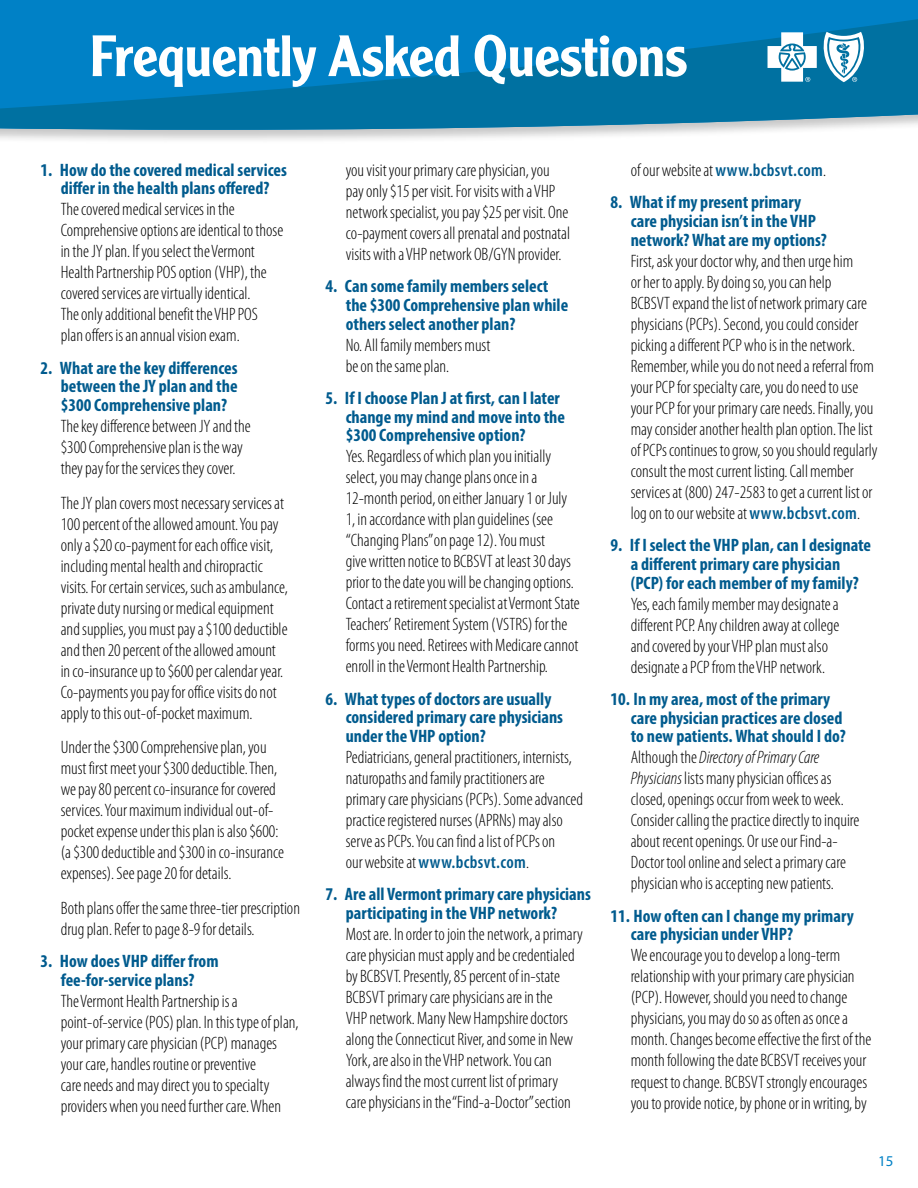
<style>
.page{position:relative;width:918px;height:1188px;background:#fff}
.page>*{position:absolute;margin:0;border:0;box-sizing:border-box;transform-origin:0 0}
.t1{font:500 57px "Clearface Gothic LT Std";letter-spacing:-.01em;color:#fff}
.t2{font:300 condensed 18px/21px "Myriad Pro";color:#000}
.t3{font:700 condensed 18px/18.8px "Myriad Pro";color:#005b8e}
.t4{font:15px "Myriad Pro";color:#0081c6}
.s1{font-weight:600;color:#005b8e}
.s2{font-style:italic}
</style>
<div class="page">
<div style="left:0;top:0;width:918px;height:145px;background:#000;opacity:.22"></div>
<div style="left:0;top:0;width:918px;height:17px;background:#0081c6"></div>
<svg style="left:0;top:17px;width:918px;height:113px;background:#087cb5"></svg>
<svg style="left:823px;top:32px;width:42px;height:50px"></svg>
<svg style="left:768px;top:32px;width:49px;height:50px"></svg>
<h1 class="t1" style="left:90px;top:21px;width:599px">Frequently Asked Questions</h1>
<p class="t3" style="left:40px;top:160px;width:248px;text-align:center">1. How do the covered medical services differ in the health plans offered?</p>
<p class="t2" style="left:61px;top:199px;width:224px">The covered medical services in the Comprehensive options are identical to those in the JY plan. If you select the Vermont Health Partnership POS option (VHP), the covered services are virtually identical.<br>The only additional benefit the VHP POS plan offers is an annual vision exam.</p>
<p class="t3" style="left:61px;top:358px;width:178px;text-align:justify;text-indent:-20px">2. What are the key differences between the JY plan and the $300 Comprehensive plan?</p>
<p class="t2" style="left:61px;top:416px;width:192px">The key difference between JY and the $300 Comprehensive plan is the way they pay for theservices they cover.</p>
<p class="t2" style="left:61px;top:493px;width:229px">The JY plan covers most necessary services at 100 percent of the allowed amount. You pay only a $20 co-payment for each office visit, including mental health and chiropractic visits. For certain services, such as ambulance, private duty nursing or medical equipment and supplies, you must pay a $100 deductible and then 20 percent of the allowed amount in co-insurance up to $600 per calendar year.<br>Co‑payments you pay for office visits do not apply tothis out-of-pocket maximum.</p>
<p class="t2" style="left:61px;top:737px;width:225px">Under the $300 Comprehensive plan, you must first meet your $300 deductible. Then, we pay 80percent co-insurance for covered services. Your maximum individual out-of&shy;pocket expense under this plan is also $600: (a $300 deductible and $300in co-insurance expenses). See page 20 for details.</p>
<p class="t2" style="left:61px;top:898px;width:241px">Both plans offer the same three-tier prescription drug plan. Refer to page 8-9 for details.</p>
<p class="t3" style="left:40px;top:951px;width:180px;text-align:center">3. How does VHP differ from fee-for-service plans?</p>
<p class="t2" style="left:61px;top:991px;width:239px">The Vermont Health Partnership is a point‑of‑service (POS) plan. In this type of plan, your primary care physician (PCP) manages your care, handles routine or preventive<br>care needs and may direct you to specialty providers when you need further care. When</p>
<p class="t2" style="left:346px;top:160px;width:226px">you visit your primary care physician, you pay only $15 per visit. For visits with a VHP network specialist, you pay $25 per visit. One co-payment covers all prenatal and postnatal visits with a VHP network OB/GYN provider.</p>
<p class="t3" style="left:346px;top:276px;width:224px;text-indent:-20px">4. Can some family members select the $300 Comprehensive plan while others select another plan?</p>
<p class="t2" style="left:346px;top:335px;width:146px">No. All family members must be on the sameplan.</p>
<p class="t3" style="left:346px;top:388px;width:221px;text-indent:-20px">5. If I choose Plan J at first, can I later change my mind and move into the $300 Comprehensive option?</p>
<p class="t2" style="left:346px;top:446px;width:236px">Yes. Regardless of which plan you initially select, you may change plans once in a 12-month period, on either January 1 or July 1, in accordance with plan guidelines (see “Changing Plans” on page 12). You must<br>give written notice toBCBSVT at least 30 days prior to the date you will be changing options.<br>Contact a retirement specialist at Vermont State Teachers’ Retirement System (VSTRS) for the forms you need. Retirees with Medicare cannot enroll in the Vermont Health Partnership.</p>
<p class="t3" style="left:346px;top:689px;width:219px;text-indent:-20px">6. What types of doctors are usually considered primary care physicians under the VHP option?</p>
<p class="t2" style="left:346px;top:747px;width:239px">Pediatricians, general practitioners, internists, naturopaths and family practitioners are primary care physicians (PCPs). Some advanced practice registered nurses (APRNs) may also serve as PCPs. You can find a list of PCPs on<br>our website at<span class="s1">www.bcbsvt.com</span>.</p>
<p class="t3" style="left:346px;top:885px;width:247px;text-indent:-20px">7. Are all Vermont primary care physicians participating in the VHP network?</p>
<p class="t2" style="left:346px;top:924px;width:239px">Most are. In order to join the network, a primary care physician must apply and be credentialed by BCBSVT. Presently, 85 percent of in-state BCBSVT primary care physicians are in the<br>VHP network. Many New Hampshire doctors along the Connecticut River, and some in New York, are also in the VHP network. You can always find the most current list of primary care physicians in the “Find-a-Doctor” section</p>
<p class="t2" style="left:631px;top:160px;width:197px">of our website at<span class="s1">www.bcbsvt.com</span>.</p>
<p class="t3" style="left:631px;top:193px;width:198px;text-indent:-20px">8. What if my present primary care physician isn’t in the VHP network? What are my options?</p>
<p class="t2" style="left:631px;top:251px;width:248px">First, ask your doctor why, and then urge him<br>or her to apply. By doing so, you can help<br>BCBSVT expand the list of network primary care physicians (PCPs). Second, you could consider picking a different PCP who is in the network.<br>Remember, while you do not need a referral from your PCP for specialty care, you do need to use your PCP for your primary care needs. Finally, you may consider another health plan option. The list of PCPs continues to grow, so you should regularly consult the most current listing. Call member services at (800)247‑2583 to get a current list or log on to our website at <span class="s1">www.bcbsvt.com</span>.</p>
<p class="t3" style="left:610px;top:535px;width:262px;text-align:center">9. If I select the VHP plan, can I designate a different primary care physician<br>(PCP) for each member of my family?</p>
<p class="t2" style="left:631px;top:594px;width:210px">Yes, each family member may designate a different PCP. Any children away at college and covered by your VHP plan must also designate a PCP from the VHPnetwork.</p>
<p class="t3" style="left:631px;top:689px;width:217px;text-indent:-20px">10. In my area, most of the primary care physician practices are closed to new patients. What should I do?</p>
<p class="t2" style="left:631px;top:747px;width:230px">Although the <span class="s2">Directory of Primary Care Physicians</span> lists many physician offices as closed, openings occur from week to week.<br>Consider calling the practice directly to inquire about recent openings. Or use our Find-a-Doctor tool online and select a primary care physician who is accepting new patients.</p>
<p class="t3" style="left:631px;top:906px;width:225px;text-indent:-20px">11. How often can I change my primary care physician under VHP?</p>
<p class="t2" style="left:631px;top:945px;width:242px">We encourage you to develop a long-term relationship with your primary care physician (PCP). However, should you need to change physicians, you may do so as often as once a month. Changes become effective the first of the month following the date BCBSVT receives your request to change. BCBSVT strongly encourages you to provide notice, by phone or in writing, by</p>
<p class="t4" style="left:878px;top:1152px;width:17px">15</p>
</div>
